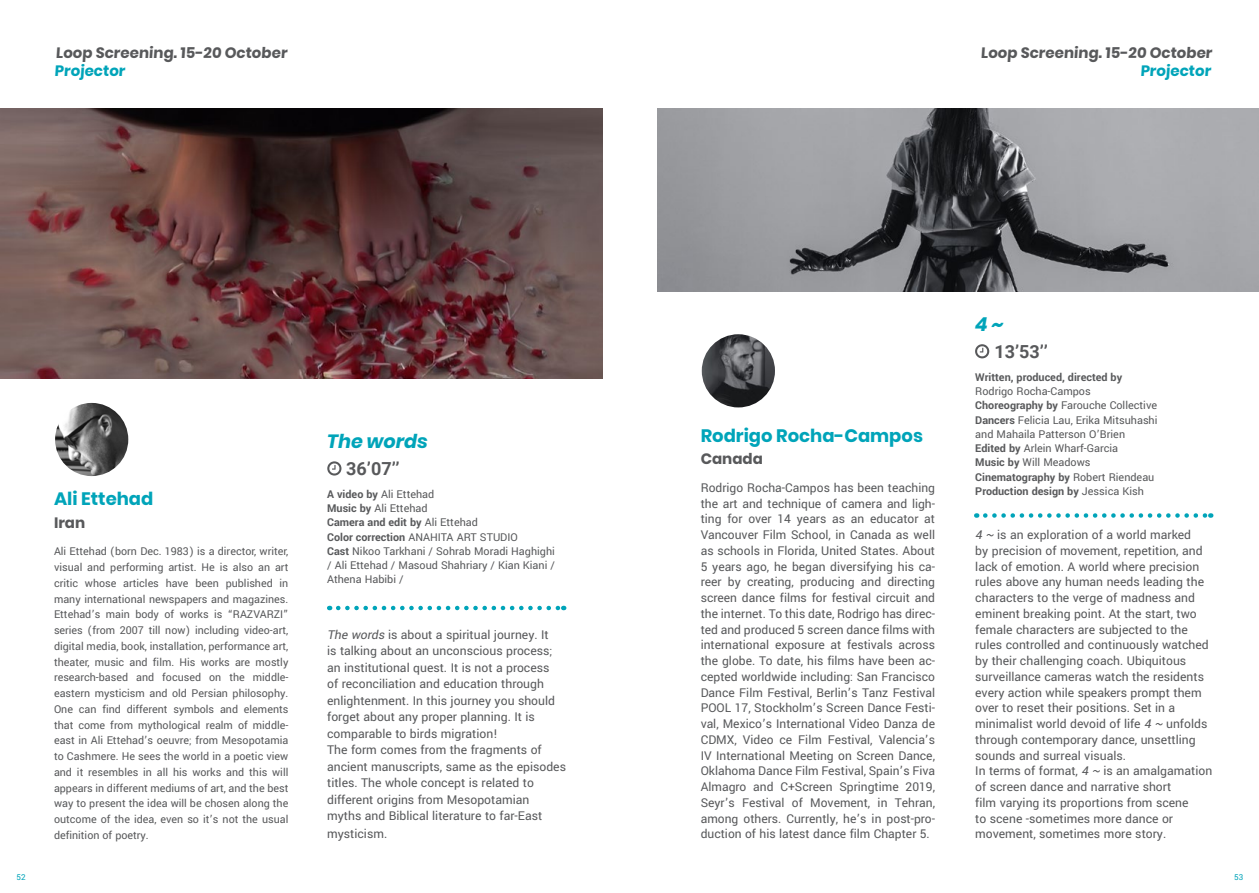
<style>
.page{position:relative;width:1259px;height:893px;background:#fff}
.page>*{position:absolute;margin:0;border:0;box-sizing:border-box;transform-origin:0 0}
.t1{font:italic 700 19.2px "Poppins";color:#00a4b9}
.t2{font:700 18px "Poppins";color:#00a4b9}
.t3{font:700 18px "Roboto";color:#58595b}
.t4{font:700 15px "Poppins";color:#58595b}
.t5{font:700 15px "Poppins";color:#00a4b9}
.t6{font:13.5px/15.8px "Yantramanav";color:#58595b}
.t7{font:12px/15.8px "Yantramanav";color:#58595b}
.t8{font:700 12px "Yantramanav";color:#58595b}
.t9{font:9px "Yantramanav";color:#00a4b9}
.s1{font-weight:700}
.s2{font-style:italic}
</style>
<div class="page">
<svg style="left:338px;top:606px;width:226px;height:4px"></svg>
<svg style="left:327px;top:461px;width:14px;height:15px"></svg>
<img style="left:55px;top:403px;width:73px;height:73px;border-radius:37px">
<img style="left:0;top:108px;width:602px;height:270px">
<svg style="left:985px;top:513px;width:226px;height:5px"></svg>
<svg style="left:975px;top:344px;width:14px;height:14px"></svg>
<img style="left:702px;top:334px;width:73px;height:73px;border-radius:37px">
<img style="left:657px;top:108px;width:602px;height:183px">
<p class="t4" style="left:56px;top:43px;width:234px">Loop Screening. 15-20 October</p>
<p class="t5" style="left:55px;top:61px;width:73px">Projector</p>
<h2 class="t2" style="left:54px;top:486px;width:101px">Ali Ettehad</h2>
<p class="t4" style="left:54px;top:512px;width:33px">Iran</p>
<p class="t7" style="left:54px;top:544px;width:236px;text-align:justify">Ali Ettehad (born Dec. 1983) is a director, writer, visual and performing artist. He is also an art critic whose articles have been published in many international newspapers and magazines.<br>Ettehad’s main body of works is “RAZVARZI” series (from 2007 till now) including video-art, digital media, book, installation, performance art, theater, music and film. His works are mostly research-based and focused on the middle&shy;eastern mysticism and old Persian philosophy.<br>One can find different symbols and elements that come from mythological realm of middle&shy;east in Ali Ettehad’s oeuvre; from Mesopotamia to Cashmere. He sees the world in a poetic view and it resembles in all his works and this will appears in different mediums of art, and the best way to present the idea will be chosen along the outcome of the idea, even so it’s not the usual definition of poetry.</p>
<h1 class="t1" style="left:327px;top:427px;width:102px">The words</h1>
<h2 class="t3" style="left:346px;top:458px;width:55px">36’07’’</h2>
<p class="t7" style="left:327px;top:487px;width:229px;line-height:14.2px"><span class="s1">A video by</span> Ali Ettehad<br><span class="s1">Music by</span> Ali Ettehad<br><span class="s1">Camera and edit by</span> Ali Ettehad<br><span class="s1">Color correction</span> ANAHITA ART STUDIO<br><span class="s1">Cast</span> Nikoo Tarkhani / Sohrab Moradi Haghighi / Ali Ettehad / Masoud Shahriary / Kian Kiani /<br>Athena Habibi /</p>
<p class="t6" style="left:327px;top:627px;width:240px;line-height:16.5px"><span class="s2">The words</span> is about a spiritual journey. It<br>is talking about an unconscious process; an institutional quest. It is not a process<br>of reconciliation and education through enlightenment. In this journey you should forget about any proper planning. It is comparable to birds migration!<br>The form comes from the fragments of ancient manuscripts, same as the episodes titles. The whole concept is related to different origins from Mesopotamian myths and Biblical literature to far-East</p>
<p class="t6" style="left:327px;top:826px;width:62px">mysticism.</p>
<p class="t4" style="left:981px;top:43px;width:234px">Loop Screening. 15-20 October</p>
<p class="t5" style="left:1140px;top:61px;width:73px">Projector</p>
<h2 class="t2" style="left:700px;top:423px;width:224px">Rodrigo Rocha-Campos</h2>
<p class="t4" style="left:700px;top:448px;width:64px">Canada</p>
<p class="t6" style="left:700px;top:480px;width:236px;text-align:justify">Rodrigo Rocha-Campos has been teaching the art and technique of camera and ligh&shy;ting for over 14 years as an educator at Vancouver Film School, in Canada as well as schools in Florida, United States. About 5 years ago, he began diversifying his ca&shy;reer by creating, producing and directing screen dance films for festival circuit and the internet. To this date, Rodrigo has direc&shy;ted and produced 5 screen dance films with international exposure at festivals across the globe. To date, his films have been ac&shy;cepted worldwide including: San Francisco Dance Film Festival, Berlin’s Tanz Festival POOL 17, Stockholm’s Screen Dance Festi&shy;val, Mexico’s International Video Danza de CDMX, Video ce Film Festival, Valencia’s IV International Meeting on Screen Dance, Oklahoma Dance Film Festival, Spain’s Fiva Almagro and C+Screen Springtime 2019, Seyr’s Festival of Movement, in Tehran, among others. Currently, he’s in post-pro&shy;duction of his latest dance film Chapter 5.</p>
<h1 class="t1" style="left:975px;top:310px;width:30px">4 ~</h1>
<h2 class="t3" style="left:994px;top:341px;width:55px">13’53’’</h2>
<p class="t8" style="left:975px;top:370px;width:148px">Written, produced, directed by</p>
<p class="t7" style="left:975px;top:384px;width:184px;line-height:14.2px">Rodrigo Rocha-Campos<br><span class="s1">Choreography by</span> Farouche Collective<br><span class="s1">Dancers</span> Felicia Lau, Erika Mitsuhashi and Mahaila Patterson O’Brien<br><span class="s1">Edited by</span> Arlein Wharf-Garcia<br><span class="s1">Music by</span> Will Meadows<br><span class="s1">Cinematography by</span> Robert Riendeau<br><span class="s1">Production design by</span> Jessica Kish</p>
<p class="t6" style="left:975px;top:527px;width:238px"><span class="s2">4 ~</span> is an exploration of a world marked<br>by precision of movement, repetition, and lack of emotion. A world where precision rules above any human needs leading the characters to the verge of madness and eminent breaking point. At the start, two female characters are subjected to the rules controlled and continuously watched by their challenging coach. Ubiquitous surveillance cameras watch the residents every action while speakers prompt them over to reset their positions. Set in a minimalist world devoid of life <span class="s2">4 ~</span> unfolds through contemporary dance, unsettling sounds and surreal visuals.<br>In terms of format, <span class="s2">4 ~</span> is an amalgamation of screen dance and narrative short<br>film varying its proportions from scene<br>to scene -sometimes more dance or movement, sometimes more story.</p>
<p class="t9" style="left:17px;top:872px;width:11px">52</p>
<p class="t9" style="left:1234px;top:872px;width:11px">53</p>
</div>
